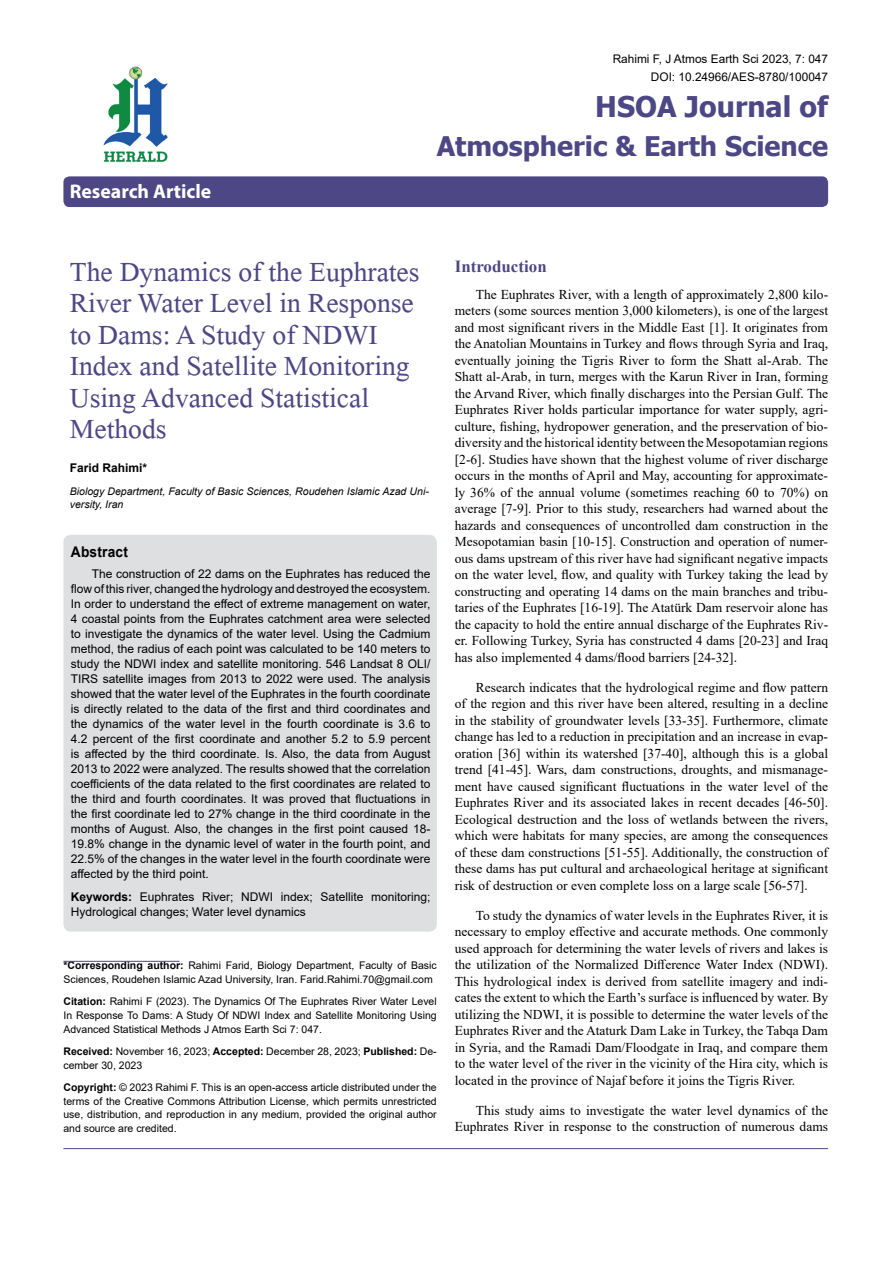
<style>
.page{position:relative;width:893px;height:1263px;background:#fff}
.page>*{position:absolute;margin:0;border:0;box-sizing:border-box;transform-origin:0 0}
.t1{font:41.25px/31.5px "Microsoft Himalaya";color:#4d4785}
.t2{font:700 28.5px "Tahoma";color:#4d4785}
.t3{font:700 27px "Tahoma";color:#4d4785}
.t4{font:700 19.8px "Myriad Hebrew";color:#fff}
.t5{font:700 16.95px "Times New Roman";color:#4d4785}
.t6{font:700 14.85px "Arial";letter-spacing:.015em;color:#000;scale:.93 1}
.t7{font:13.5px/16.5px "Times New Roman";color:#000;text-align:justify}
.t8{font:12px/15px "Arial";color:#000;text-align:justify}
.t9{font:700 12px "Arial";color:#000}
.t10{font:11.85px/18px "Arial";color:#000;text-align:right}
.t11{font:10.5px/13.5px "Arial";color:#000}
.t12{font:italic 10.5px/13.5px "Arial";color:#000}
.s1{font-weight:700}
</style>
<div class="page">
<div style="left:63px;top:176px;width:765px;height:31px;background:#4d4785;border-radius:6px"></div>
<hr style="left:63px;top:961px;width:117px;height:1px;background:#4d4785">
<img style="left:103px;top:66px;width:65px;height:96px">
<hr style="left:63px;top:1148px;width:765px;height:1px;background:#4d4785">
<div style="left:63px;top:535px;width:374px;height:396px;background:#dedfe0;border-radius:8px"></div>
<h3 class="t4" style="left:70px;top:180px;width:143px">Research Article</h3>
<p class="t10" style="left:613px;top:49px;width:217px">Rahimi F, J Atmos Earth Sci 2023, 7: 047<br>DOI: 10.24966/AES-8780/100047</p>
<h2 class="t2" style="left:595px;top:87px;width:234px">HSOA Journal of</h2>
<h3 class="t3" style="left:437px;top:128px;width:393px">Atmospheric &amp; Earth Science</h3>
<h1 class="t1" style="left:70px;top:251px;width:351px">The Dynamics of the Euphrates<br>River Water Level in Response to Dams: A Study of NDWI<br>Index and Satellite Monitoring<br>Using Advanced Statistical<br>Methods</h1>
<p class="t9" style="left:70px;top:459px;width:79px">Farid Rahimi*</p>
<p class="t12" style="left:70px;top:484px;width:361px">Biology Department, Faculty of Basic Sciences, Roudehen Islamic Azad Uni&shy;versity, Iran</p>
<p class="t6" style="left:71px;top:541px;width:63px">Abstract</p>
<p class="t8" style="left:71px;top:566px;width:361px;text-indent:21px">The construction of 22 dams on the Euphrates has reduced the flow of this river, changed the hydrology and destroyed the ecosystem.<br>In order to understand the effect of extreme management on water, 4 coastal points from the Euphrates catchment area were selected to investigate the dynamics of the water level. Using the Cadmium method, the radius of each point was calculated to be 140 meters to study the NDWI index and satellite monitoring. 546 Landsat 8 OLI/ TIRS satellite images from 2013 to 2022 were used. The analysis showed that the water level of the Euphrates in the fourth coordinate is directly related to the data of the first and third coordinates and the dynamics of the water level in the fourth coordinate is 3.6 to 4.2 percent of the first coordinate and another 5.2 to 5.9 percent is affected by the third coordinate. Is. Also, the data from August 2013 to 2022 were analyzed. The results showed that the correlation coefficients of the data related to the first coordinates are related to the third and fourth coordinates. It was proved that fluctuations in the first coordinate led to 27% change in the third coordinate in the months of August. Also, the changes in the first point caused 18- 19.8% change in the dynamic level of water in the fourth point, and 22.5% of the changes in the water level in the fourth coordinate were affected by the third point.</p>
<p class="t8" style="left:71px;top:889px;width:361px"><span class="s1">Keywords:</span> Euphrates River; NDWI index; Satellite monitoring;<br>Hydrological changes; Water level dynamics</p>
<p class="t11" style="left:63px;top:959px;width:375px"><span class="s1">*Corresponding author:</span> Rahimi Farid, Biology Department, Faculty of Basic<br>Sciences, Roudehen Islamic Azad University, Iran. Farid.Rahimi.70@gmail.com</p>
<p class="t11" style="left:63px;top:995px;width:375px;text-align:justify"><span class="s1">Citation:</span> Rahimi F (2023). The Dynamics Of The Euphrates River Water Level In Response To Dams: A Study Of NDWI Index and Satellite Monitoring Using Advanced Statistical Methods J Atmos Earth Sci 7: 047.</p>
<p class="t11" style="left:63px;top:1044px;width:375px"><span class="s1">Received:</span> November 16, 2023; <span class="s1">Accepted:</span> December 28, 2023; <span class="s1">Published:</span> De&shy;cember 30, 2023</p>
<p class="t11" style="left:63px;top:1080px;width:375px;text-align:justify"><span class="s1">Copyright:</span> © 2023 Rahimi F. This is an open-access article distributed under the terms of the Creative Commons Attribution License, which permits unrestricted use, distribution, and reproduction in any medium, provided the original author and source are credited.</p>
<p class="t5" style="left:455px;top:254px;width:93px">Introduction</p>
<p class="t7" style="left:455px;top:286px;width:375px;text-indent:21px">The Euphrates River, with a length of approximately 2,800 kilo&shy;meters (some sources mention 3,000 kilometers), is one of the largest and most significant rivers in the Middle East [1]. It originates from the Anatolian Mountains in Turkey and flows through Syria and Iraq, eventually joining the Tigris River to form the Shatt al-Arab. The Shatt al-Arab, in turn, merges with the Karun River in Iran, forming the Arvand River, which finally discharges into the Persian Gulf. The Euphrates River holds particular importance for water supply, agri&shy;culture, fishing, hydropower generation, and the preservation of bio&shy;diversity and the historical identity between the Mesopotamian regions [2-6]. Studies have shown that the highest volume of river discharge occurs in the months of April and May, accounting for approximate&shy;ly 36% of the annual volume (sometimes reaching 60 to 70%) on average [7-9]. Prior to this study, researchers had warned about the hazards and consequences of uncontrolled dam construction in the Mesopotamian basin [10-15]. Construction and operation of numer&shy;ous dams upstream of this river have had significant negative impacts on the water level, flow, and quality with Turkey taking the lead by constructing and operating 14 dams on the main branches and tribu&shy;taries of the Euphrates [16-19]. The Atatürk Dam reservoir alone has the capacity to hold the entire annual discharge of the Euphrates Riv&shy;er. Following Turkey, Syria has constructed 4 dams [20-23] and Iraq has also implemented 4 dams/flood barriers [24-32].</p>
<p class="t7" style="left:455px;top:679px;width:375px;text-indent:21px">Research indicates that the hydrological regime and flow pattern of the region and this river have been altered, resulting in a decline in the stability of groundwater levels [33-35]. Furthermore, climate change has led to a reduction in precipitation and an increase in evap&shy;oration [36] within its watershed [37-40], although this is a global trend [41-45]. Wars, dam constructions, droughts, and mismanage&shy;ment have caused significant fluctuations in the water level of the Euphrates River and its associated lakes in recent decades [46-50].<br>Ecological destruction and the loss of wetlands between the rivers, which were habitats for many species, are among the consequences of these dam constructions [51-55]. Additionally, the construction of these dams has put cultural and archaeological heritage at significant risk of destruction or even complete loss on a large scale [56-57].</p>
<p class="t7" style="left:455px;top:907px;width:375px;text-indent:21px">To study the dynamics of water levels in the Euphrates River, it is necessary to employ effective and accurate methods. One commonly used approach for determining the water levels of rivers and lakes is the utilization of the Normalized Difference Water Index (NDWI).<br>This hydrological index is derived from satellite imagery and indi&shy;cates the extent to which the Earth’s surface is influenced by water. By utilizing the NDWI, it is possible to determine the water levels of the Euphrates River and the Ataturk Dam Lake in Turkey, the Tabqa Dam in Syria, and the Ramadi Dam/Floodgate in Iraq, and compare them to the water level of the river in the vicinity of the Hira city, which is located in the province of Najaf before it joins the Tigris River.</p>
<p class="t7" style="left:455px;top:1102px;width:375px;text-align:right">This study aims to investigate the water level dynamics of the<br>Euphrates River in response to the construction of numerous dams</p>
</div>
